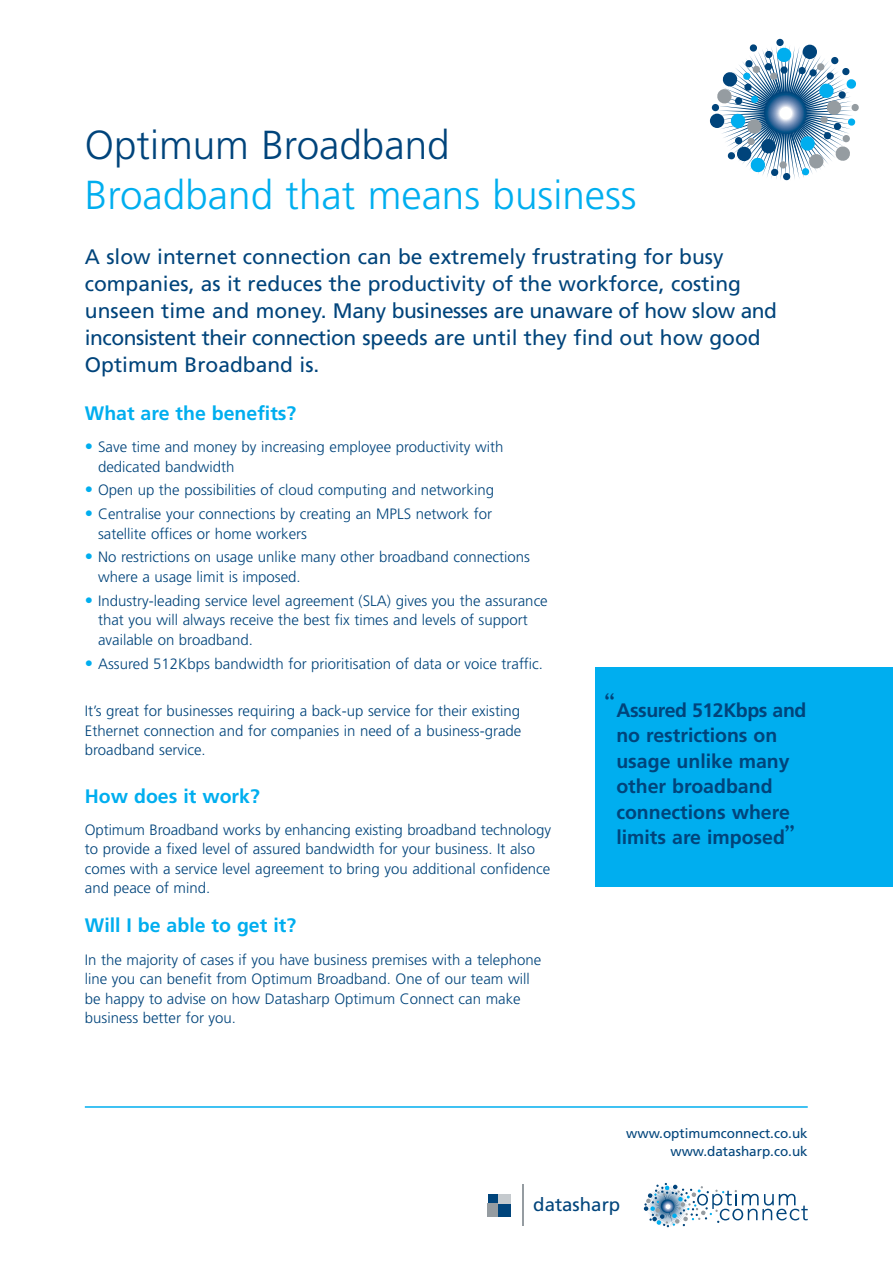
<style>
.page{position:relative;width:893px;height:1263px;background:#fff}
.page>*{position:absolute;margin:0;border:0;box-sizing:border-box;transform-origin:0 0}
.t1{font:300 40.5px "Frutiger";color:#00aeef}
.t2{font:300 40.5px "Frutiger";color:#00447b}
.t3{font:33px "Flux";color:#00447b}
.t4{font:21px/27px "Frutiger";color:#00447b}
.t5{font:700 19.5px/25.5px "Frutiger";color:#00447b}
.t6{font:700 19.5px "Frutiger";color:#00aeef}
.t7{font:18.6px "Frutiger";color:#00447b}
.t8{font:300 15px/19.5px "Frutiger";color:#00447b}
.t9{font:13.5px/18px "Frutiger";color:#00447b;text-align:right}
.s1{font-size:16.5px;color:#00aeef}
.s2{font-size:16.5px;color:#fff}
</style>
<div class="page">
<div style="left:595px;top:668px;width:298px;height:219px;background:#00aeef"></div>
<div style="left:710px;top:114px;width:14px;height:14px;background:#00447b;border-radius:50%"></div>
<div style="left:776px;top:39px;width:8px;height:7px;background:#00447b;border-radius:50%"></div>
<div style="left:712px;top:104px;width:7px;height:7px;background:#00447b;border-radius:50%"></div>
<svg style="left:716px;top:44px;width:143px;height:137px"></svg>
<svg style="left:764px;top:91px;width:43px;height:43px"></svg>
<svg style="left:644px;top:1183px;width:164px;height:44px"></svg>
<hr style="left:522px;top:1184px;width:2px;height:42px;background:#959ca1">
<div style="left:488px;top:1194px;width:22px;height:22px;background:#00447b"></div>
<div style="left:498px;top:1194px;width:12px;height:9px;background:#c5cace"></div>
<div style="left:488px;top:1203px;width:10px;height:13px;background:#959ca1"></div>
<svg style="left:661px;top:1199px;width:13px;height:14px"></svg>
<hr style="left:85px;top:1106px;width:723px;height:2px;background:#00aeef">
<h1 class="t2" style="left:85px;top:129px;width:366px">Optimum Broadband</h1>
<h1 class="t1" style="left:85px;top:178px;width:553px">Broadband that means business</h1>
<p class="t4" style="left:85px;top:245px;width:694px">A slow internet connection can be extremely frustrating for busy companies, as it reduces the productivity of the workforce, costing unseen time and money. Many businesses are unaware of how slow and inconsistent their connection speeds are until they find out how good Optimum Broadband is.</p>
<h3 class="t6" style="left:85px;top:405px;width:213px">What are the benefits?</h3>
<p class="t8" style="left:85px;top:438px;width:420px"><span class="s1">•</span> Save time and money by increasing employee productivity with</p>
<p class="t8" style="left:85px;top:458px;width:151px"><span class="s2">•</span> dedicated bandwidth</p>
<p class="t8" style="left:85px;top:482px;width:411px"><span class="s1">•</span> Open up the possibilities of cloud computing and networking</p>
<p class="t8" style="left:85px;top:505px;width:409px"><span class="s1">•</span> Centralise your connections by creating an MPLS network for</p>
<p class="t8" style="left:85px;top:525px;width:224px"><span class="s2">•</span> satellite offices or home workers</p>
<p class="t8" style="left:85px;top:549px;width:460px"><span class="s1">•</span> No restrictions on usage unlike many other broadband connections <span class="s2">•</span></p>
<p class="t8" style="left:85px;top:568px;width:217px"><span class="s2">•</span> where a usage limit is imposed.</p>
<p class="t8" style="left:85px;top:592px;width:464px"><span class="s1">•</span> Industry-leading service level agreement (SLA) gives you the assurance</p>
<p class="t8" style="left:85px;top:611px;width:457px"><span class="s2">•</span> that you will always receive the best fix times and levels of support <span class="s2">•</span></p>
<p class="t8" style="left:85px;top:631px;width:170px"><span class="s2">•</span> available on broadband.</p>
<p class="t8" style="left:85px;top:655px;width:460px"><span class="s1">•</span> Assured 512Kbps bandwidth for prioritisation of data or voice traffic.</p>
<p class="t8" style="left:85px;top:702px;width:438px;text-align:justify">It’s great for businesses requiring a back-up service for their existing Ethernet connection and for companies in need of a business-grade broadband service.</p>
<h3 class="t6" style="left:85px;top:788px;width:176px">How does it work?</h3>
<p class="t8" style="left:85px;top:821px;width:468px">Optimum Broadband works by enhancing existing broadband technology to provide a fixed level of assured bandwidth for your business. It also comes with a service level agreement to bring you additional confidence and peace of mind.</p>
<h3 class="t6" style="left:85px;top:918px;width:213px">Will I be able to get it?</h3>
<p class="t8" style="left:85px;top:951px;width:458px">In the majority of cases if you have business premises with a telephone line you can benefit from Optimum Broadband. One of our team will be happy to advise on how Datasharp Optimum Connect can make business better for you.</p>
<h2 class="t3" style="left:604px;top:691px;width:14px">“</h2>
<h3 class="t5" style="left:616px;top:699px;width:192px">Assured 512Kbps and no restrictions on usage unlike many other broadband connections where limits are imposed</h3>
<h2 class="t3" style="left:783px;top:823px;width:14px">”</h2>
<p class="t9" style="left:626px;top:1126px;width:183px">www.optimumconnect.co.uk www.datasharp.co.uk</p>
<p class="t7" style="left:533px;top:1197px;width:89px">datasharp</p>
</div>
